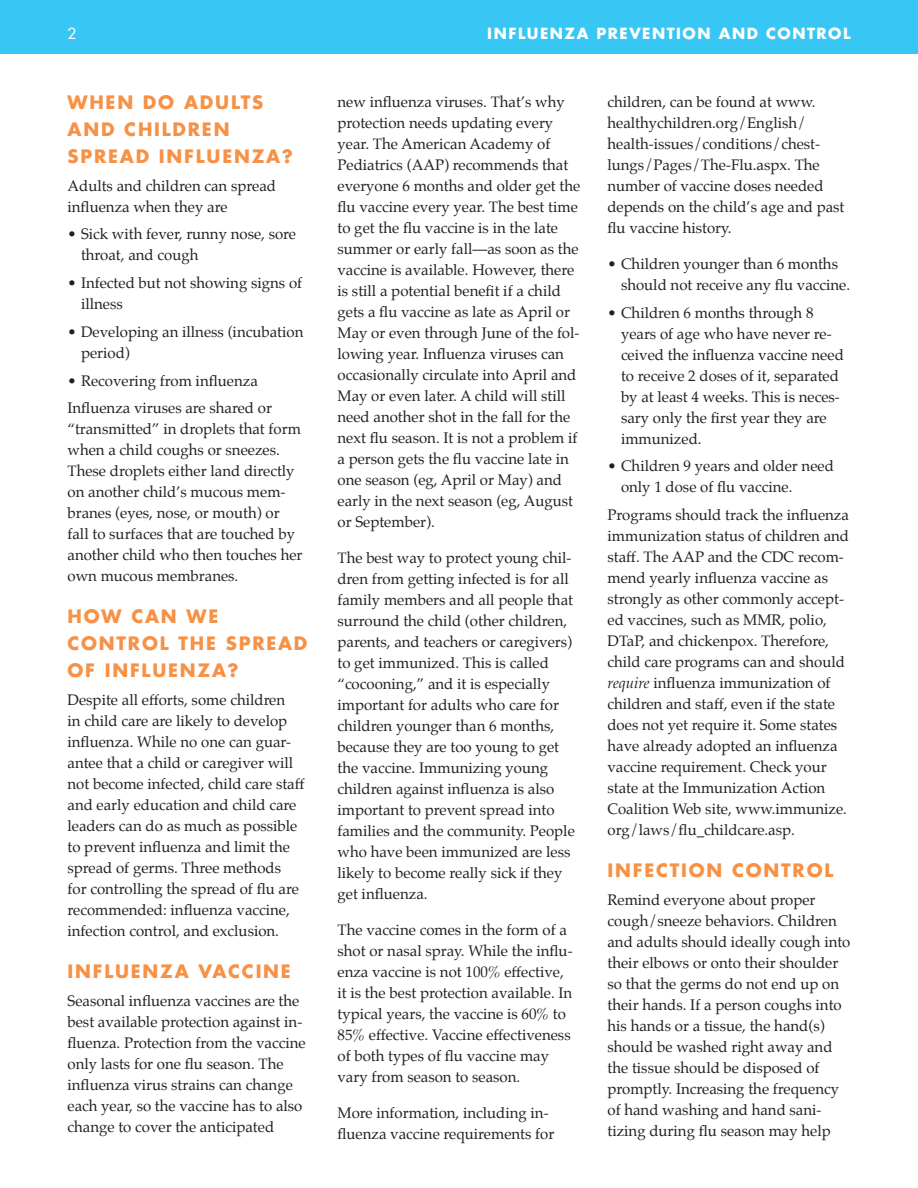
<style>
.page{position:relative;width:918px;height:1188px;background:#fff}
.page>*{position:absolute;margin:0;border:0;box-sizing:border-box;transform-origin:0 0}
.t1{font:700 18px/27px "Futura";letter-spacing:.1em;color:#f69146}
.t2{font:15px/21px "Palatino";color:#231f20}
.t3{font:700 15px "Futura";letter-spacing:.1em;color:#fff}
.t4{font:15px "Futura";color:#fff}
.s1{font-style:italic}
</style>
<div class="page">
<div style="left:0;top:0;width:918px;height:54px;background:#38c6f4"></div>
<p class="t4" style="left:68px;top:23px;width:11px">2</p>
<p class="t3" style="left:487px;top:23px;width:365px">INFLUENZA PREVENTION AND CONTROL</p>
<p class="t1" style="left:68px;top:88px;width:227px">WHEN DO ADULTS<br>AND CHILDREN<br>SPREAD INFLUENZA?</p>
<p class="t2" style="left:68px;top:176px;width:210px">Adults and children can spread influenza when they are</p>
<p class="t2" style="left:81px;top:225px;width:217px;text-indent:-14px">• Sick with fever, runny nose, sore throat, and cough</p>
<p class="t2" style="left:81px;top:274px;width:223px;text-indent:-14px">• Infected but not showing signs of illness</p>
<p class="t2" style="left:81px;top:322px;width:224px;text-indent:-14px">• Developing an illness (incubation period)</p>
<p class="t2" style="left:68px;top:368px;width:206px;line-height:27.8px">• Recovering from influenza<br>Influenza viruses are shared or</p>
<p class="t2" style="left:68px;top:420px;width:237px">“transmitted” in droplets that form when a child coughs or sneezes.<br>These droplets either land directly on another child’s mucous mem&shy;branes (eyes, nose, or mouth) or fall to surfaces that are touched by another child who then touches her own mucous membranes.</p>
<p class="t1" style="left:68px;top:603px;width:242px">HOW CAN WE<br>CONTROL THE SPREAD<br>OF INFLUENZA?</p>
<p class="t2" style="left:68px;top:691px;width:239px">Despite all efforts, some children<br>in child care are likely to develop influenza. While no one can guar&shy;antee that a child or caregiver will not become infected, child care staff and early education and child care leaders can do as much as possible to prevent influenza and limit the spread of germs. Three methods<br>for controlling the spread of flu are recommended: influenza vaccine, infection control, and exclusion.</p>
<p class="t1" style="left:68px;top:957px;width:225px">INFLUENZA VACCINE</p>
<p class="t2" style="left:68px;top:991px;width:240px">Seasonal influenza vaccines are the best available protection against in&shy;fluenza. Protection from the vaccine only lasts for one flu season. The influenza virus strains can change each year, so the vaccine has to also change to cover the anticipated</p>
<p class="t2" style="left:338px;top:92px;width:244px">new influenza viruses. That’s why protection needs updating every year. The American Academy of Pediatrics (AAP) recommends that everyone 6 months and older get the flu vaccine every year. The best time to get the flu vaccine is in the late summer or early fall—as soon as the vaccine is available. However, there is still a potential benefit if a child gets a flu vaccine as late as April or May or even through June of the fol&shy;lowing year. Influenza viruses can occasionally circulate into April and May or even later. A child will still need another shot in the fall for the next flu season. It is not a problem if a person gets the flu vaccine late in one season (eg, April or May) and early in the next season (eg, August or September).</p>
<p class="t2" style="left:338px;top:548px;width:239px">The best way to protect young chil&shy;dren from getting infected is for all family members and all people that surround the child (other children, parents, and teachers or caregivers) to get immunized. This is called “cocooning,” and it is especially important for adults who care for children younger than 6 months, because they are too young to get the vaccine. Immunizing young children against influenza is also important to prevent spread into families and the community. People who have been immunized are less likely to become really sick if they get influenza.</p>
<p class="t2" style="left:338px;top:920px;width:237px">The vaccine comes in the form of a shot or nasal spray. While the influ&shy;enza vaccine is not 100% effective, it is the best protection available. In typical years, the vaccine is 60% to 85% effective. Vaccine effectiveness of both types of flu vaccine may vary from season to season.</p>
<p class="t2" style="left:338px;top:1103px;width:218px">More information, including in&shy;fluenza vaccine requirements for</p>
<p class="t2" style="left:608px;top:92px;width:239px">children, can be found at www. healthychildren.org/English/ health-issues/conditions/chest&shy;lungs/Pages/The-Flu.aspx. The number of vaccine doses needed depends on the child’s age and past flu vaccine history.</p>
<p class="t2" style="left:621px;top:254px;width:231px;text-indent:-14px">• Children younger than 6 months should not receive any flu vaccine.</p>
<p class="t2" style="left:621px;top:303px;width:224px;text-indent:-14px">• Children 6 months through 8 years of age who have never re&shy;ceived the influenza vaccine need to receive 2 doses of it, separated by at least 4 weeks. This is neces&shy;sary only the first year they are immunized.</p>
<p class="t2" style="left:621px;top:457px;width:214px;text-indent:-14px">• Children 9 years and older need only 1 dose of flu vaccine.</p>
<p class="t2" style="left:608px;top:505px;width:243px">Programs should track the influenza immunization status of children and staff. The AAP and the CDC recom&shy;mend yearly influenza vaccine as strongly as other commonly accept&shy;ed vaccines, such as MMR, polio, DTaP, and chickenpox. Therefore, child care programs can and should <span class="s1">require</span> influenza immunization of children and staff, even if the state does not yet require it. Some states have already adopted an influenza vaccine requirement. Check your state at the Immunization Action Coalition Web site, www.immunize. org/laws/flu_childcare.asp.</p>
<p class="t1" style="left:608px;top:856px;width:227px">INFECTION CONTROL</p>
<p class="t2" style="left:608px;top:890px;width:244px">Remind everyone about proper cough/sneeze behaviors. Children and adults should ideally cough into their elbows or onto their shoulder so that the germs do not end up on their hands. If a person coughs into his hands or a tissue, the hand(s) should be washed right away and the tissue should be disposed of promptly. Increasing the frequency of hand washing and hand sani&shy;tizing during flu season may help</p>
</div>
